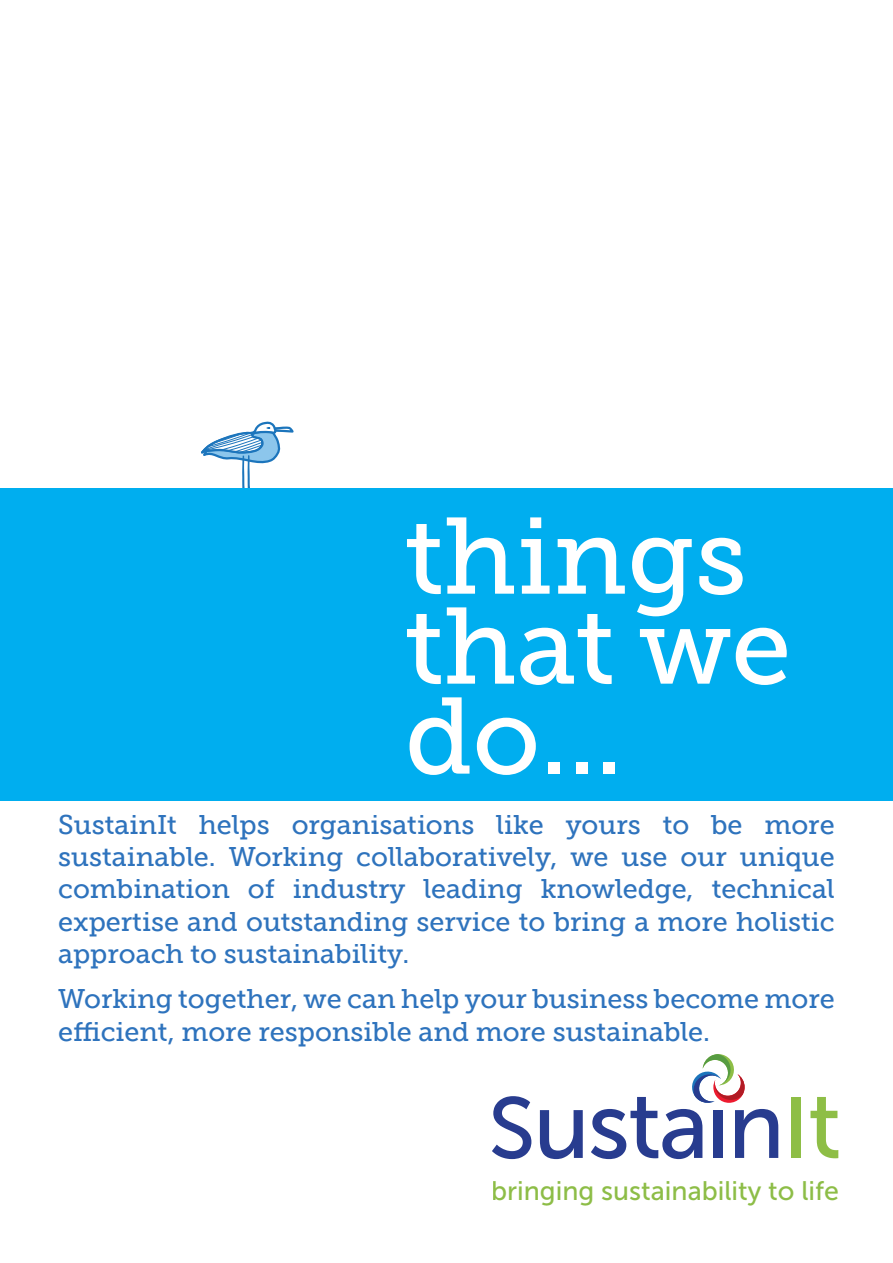
<style>
.page{position:relative;width:893px;height:1263px;background:#fff}
.page>*{position:absolute;margin:0;border:0;box-sizing:border-box;transform-origin:0 0}
.t1{font:108px/90px "Museo Slab 500";color:#fff}
.t2{font:27px/32.4px "Museo Slab 500";color:#2e73bd;text-align:justify}
.t3{font:26.7px "Museo Sans 500";color:#8dbd47}
</style>
<div class="page">
<svg style="left:201px;top:421px;width:93px;height:67px"></svg>
<div style="left:0;top:488px;width:893px;height:312px;background:#00aeef"></div>
<svg style="left:492px;top:1096px;width:39px;height:63px"></svg>
<svg style="left:540px;top:1110px;width:43px;height:49px"></svg>
<div style="left:791px;top:1097px;width:10px;height:61px;background:#8ebe46"></div>
<svg style="left:810px;top:1097px;width:28px;height:61px"></svg>
<svg style="left:591px;top:1054px;width:187px;height:105px"></svg>
<h1 class="t1" style="left:405px;top:512px;width:388px">things that we do...</h1>
<p class="t2" style="left:58px;top:808px;width:778px">SustainIt helps organisations like yours to be more sustainable. Working collaboratively, we use our unique combination of industry leading knowledge, technical expertise and outstanding service to bring a more holistic approach to sustainability.</p>
<p class="t2" style="left:58px;top:983px;width:778px">Working together, we can help your business become more efficient, more responsible and more sustainable.</p>
<p class="t3" style="left:491px;top:1176px;width:349px">bringing sustainability to life</p>
</div>
